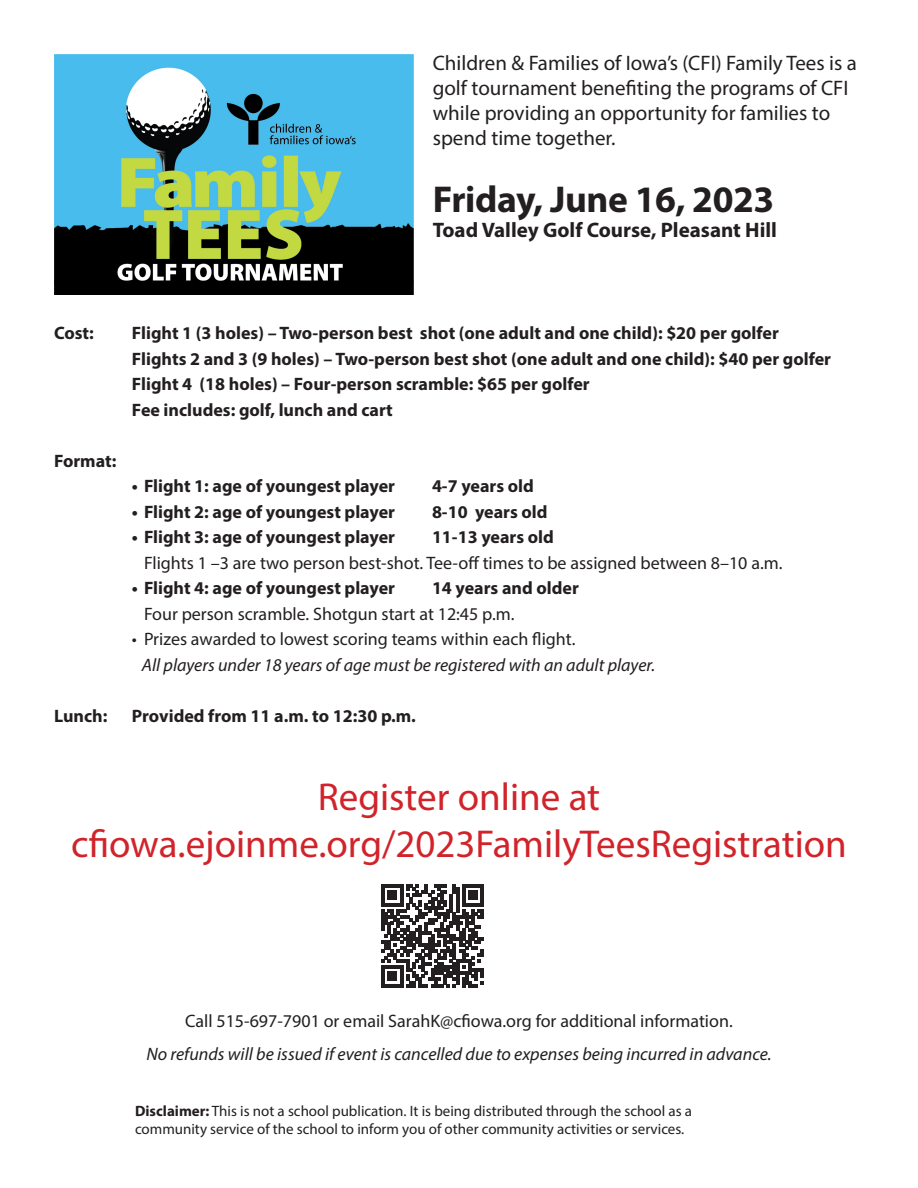
<style>
.page{position:relative;width:918px;height:1188px;background:#fff}
.page>*{position:absolute;margin:0;border:0;box-sizing:border-box;transform-origin:0 0}
.t1{font:39px "Myriad Pro";color:#d1232a}
.t2{font:700 37.5px "Myriad Pro";letter-spacing:-.01em;color:#231f20}
.t3{font:21px/25.2px "Myriad Pro";color:#231f20}
.t4{font:700 21px "Myriad Pro";color:#231f20}
.t5{font:700 18px/25.5px "Myriad Pro";color:#231f20}
.t6{font:18px "Myriad Pro";color:#231f20}
.t7{font:italic 18px "Myriad Pro";color:#231f20}
.t8{font:15px "Myriad Pro";color:#231f20}
.s1{font-weight:700}
</style>
<div class="page">
<img style="left:54px;top:54px;width:359px;height:241px">
<svg style="left:381px;top:885px;width:103px;height:102px"></svg>
<p class="t3" style="left:433px;top:50px;width:426px">Children &amp; Families of Iowa’s (CFI) Family Tees is a golf tournament benefiting the programs of CFI while providing an opportunity for families to spend time together.</p>
<p class="t2" style="left:433px;top:175px;width:343px">Friday, June 16, 2023</p>
<p class="t4" style="left:433px;top:216px;width:346px">Toad Valley Golf Course, Pleasant Hill</p>
<p class="t5" style="left:54px;top:320px;width:41px">Cost:</p>
<p class="t5" style="left:132px;top:320px;width:648px">Flight 1 (3 holes) – Two-person best shot (one adult and one child): $20 per golfer</p>
<p class="t5" style="left:132px;top:345px;width:701px">Flights 2 and 3 (9 holes) – Two-person best shot (one adult and one child): $40 per golfer<br>Flight 4 (18 holes) – Four-person scramble: $65 per golfer<br>Fee includes: golf, lunch and cart</p>
<p class="t5" style="left:54px;top:447px;width:64px">Format:</p>
<p class="t5" style="left:132px;top:473px;width:265px">• Flight 1: age of youngest player</p>
<p class="t5" style="left:432px;top:473px;width:103px">4-7 years old</p>
<p class="t5" style="left:132px;top:498px;width:265px">• Flight 2: age of youngest player</p>
<p class="t5" style="left:432px;top:498px;width:117px">8-10 years old</p>
<p class="t5" style="left:132px;top:524px;width:265px">• Flight 3: age of youngest player</p>
<p class="t5" style="left:432px;top:524px;width:123px">11-13 years old</p>
<p class="t6" style="left:144px;top:551px;width:640px">Flights 1 –3 are two person best-shot. Tee-off times to be assigned between 8–10 a.m.</p>
<p class="t5" style="left:132px;top:575px;width:265px">• Flight 4: age of youngest player</p>
<p class="t5" style="left:432px;top:575px;width:148px">14 years and older</p>
<p class="t6" style="left:144px;top:602px;width:372px">Four person scramble. Shotgun start at 12:45 p.m.</p>
<p class="t6" style="left:132px;top:628px;width:445px">• Prizes awarded to lowest scoring teams within each flight.</p>
<p class="t7" style="left:142px;top:653px;width:515px">All players under 18 years of age must be registered with an adult player.</p>
<p class="t5" style="left:54px;top:702px;width:55px">Lunch:</p>
<p class="t5" style="left:132px;top:702px;width:286px">Provided from 11 a.m. to 12:30 p.m.</p>
<p class="t1" style="left:318px;top:773px;width:284px">Register online at</p>
<p class="t1" style="left:71px;top:820px;width:777px">cfiowa.ejoinme.org/2023FamilyTeesRegistration</p>
<p class="t6" style="left:185px;top:1010px;width:549px">Call 515-697-7901 or email SarahK@cfiowa.org for additional information.</p>
<p class="t7" style="left:146px;top:1043px;width:627px">No refunds will be issued if event is cancelled due to expenses being incurred in advance.</p>
<p class="t8" style="left:135px;top:1102px;width:559px"><span class="s1">Disclaimer:</span> This is not a school publication. It is being distributed through the school as a</p>
<p class="t8" style="left:135px;top:1120px;width:551px">community service of the school to inform you of other community activities or services.</p>
</div>
